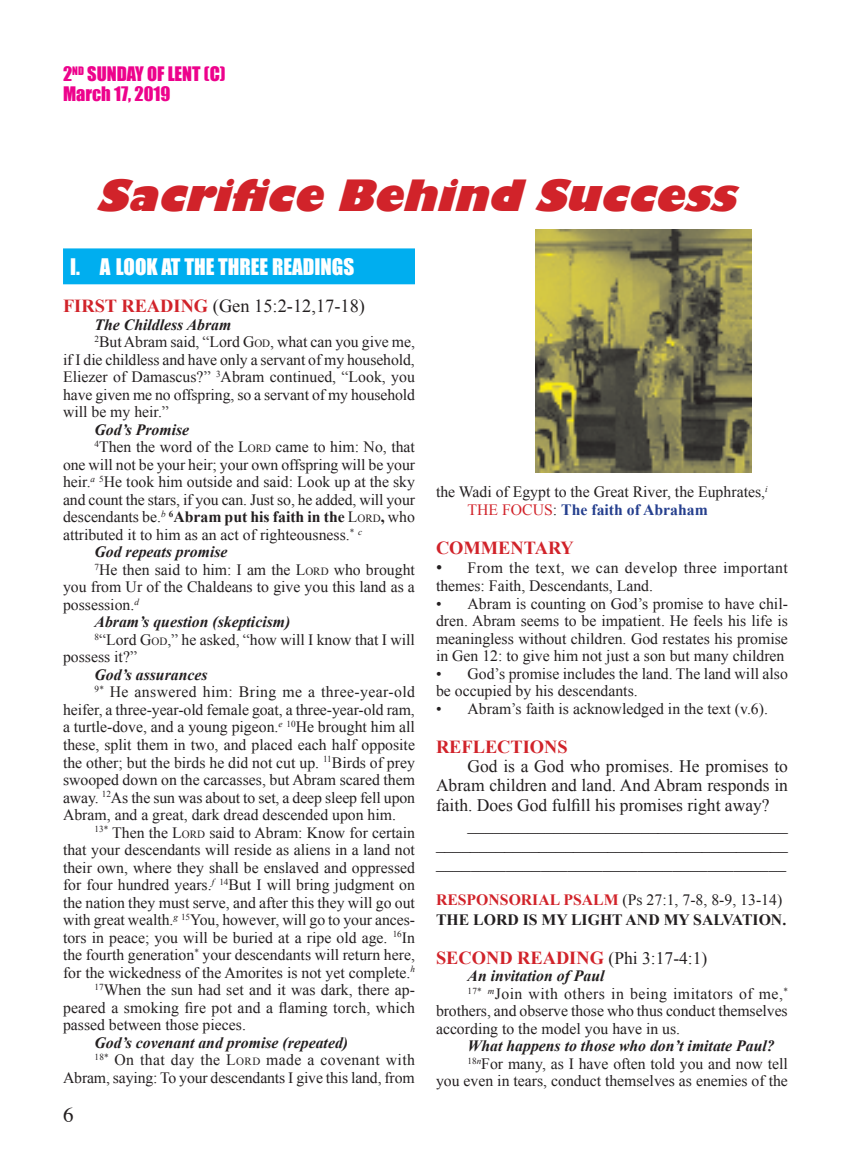
<style>
.page{position:relative;width:851px;height:1166px;background:#fff}
.page>*{position:absolute;margin:0;border:0;box-sizing:border-box;transform-origin:0 0}
.issue_title{font:italic 800 42px "Gill Sans";color:#d1232a}
.t1{font:21px "Impact";color:#fff}
.t2{font:21px "Times";color:#231f20}
.subhead{font:700 18.38px "Times New Roman";color:#d1232a}
.subhead-2{font:18.38px "Times New Roman";color:#231f20}
.liturgical_celebrati{font:18.38px "Impact";color:#ed028c}
.body_text{font:17.5px/19.2px "Times New Roman";color:#231f20;text-align:justify}
.body_text-2{font:15.75px/17.5px "Times New Roman";color:#231f20;text-align:justify}
.commentary{font:15.75px/17.5px "Times New Roman";color:#231f20;text-align:justify}
.body_text-3{font:italic 700 15.75px "Times New Roman";color:#231f20}
.commentary-2{font:15.75px/17.5px "Times New Roman";letter-spacing:.03em;color:#231f20}
.body_text-4{font:700 15.75px "Times New Roman";color:#231f20}
.body_text-5{font:700 15.75px "Times New Roman";color:#253f8e}
.s1{font-weight:700;color:#d1232a}
.s2{font-style:inherit}
.s3{font-size:11.03px}
.s4{font-weight:700}
.s5{font-weight:400;color:#d1232a}
.s6{font-weight:400;color:#231f20}
.s7{font-size:17.5px}
.s8{font-weight:400;font-size:17.5px;color:#231f20}
</style>
<div class="page">
<div style="left:63px;top:248px;width:352px;height:36px;background:#00aeef;border:2px solid #00aeef"></div>
<img style="left:535px;top:230px;width:216px;height:243px">
<p class="liturgical_celebrati" style="left:63px;top:59px;width:164px">2<sup>ND</sup> SUNDAY OF LENT (C)</p>
<p class="liturgical_celebrati" style="left:63px;top:80px;width:109px">March 17, 2019</p>
<p class="issue_title" style="left:96px;top:169px;width:656px">Sacrifice Behind Success</p>
<p class="t1" style="left:70px;top:250px;width:286px">I. A LOOK AT THE THREE READINGS</p>
<p class="subhead-2" style="left:63px;top:294px;width:303px"><span class="s1">FIRST READING</span> (Gen 15:2-12,17-18)</p>
<p class="body_text-3" style="left:94px;top:313px;width:138px">The Childless Abram</p>
<p class="body_text-2" style="left:63px;top:333px;width:353px;text-indent:32px"><sup>2</sup>But Abram said, “Lord <span class="s2">G</span><span class="s3">OD</span>, what can you give me, if I die childless and have only a servant of my household, Eliezer of Damascus?” <sup>3</sup>Abram continued, “Look, you have given me no offspring, so a servant of my household will be my heir.”</p>
<p class="body_text-3" style="left:94px;top:418px;width:96px">God’s Promise</p>
<p class="body_text-2" style="left:63px;top:438px;width:353px;text-indent:32px"><sup>4</sup>Then the word of the <span class="s2">L</span><span class="s3">ORD</span> came to him: No, that one will not be your heir; your own offspring will be your heir.<sup>a</sup> <sup>5</sup>He took him outside and said: Look up at the sky and count the stars, if you can. Just so, he added, will your descendants be.<sup>b</sup> <sup>6</sup><span class="s4">Abram put his faith in the</span> <span class="s2">L</span><span class="s3">ORD</span><span class="s4">,</span> who attributed it to him as an act of righteousness.<sup>*</sup> <sup>c</sup></p>
<p class="body_text-3" style="left:94px;top:541px;width:134px">God repeats promise</p>
<p class="body_text-2" style="left:63px;top:560px;width:353px;text-indent:32px"><sup>7</sup>He then said to him: I am the <span class="s2">L</span><span class="s3">ORD</span> who brought you from Ur of the Chaldeans to give you this land as a possession.<sup>d</sup></p>
<p class="body_text-3" style="left:94px;top:611px;width:197px">Abram’s question (skepticism)</p>
<p class="body_text-2" style="left:63px;top:630px;width:353px;text-indent:32px"><sup>8</sup>“Lord <span class="s2">G</span><span class="s3">OD</span>,” he asked, “how will I know that I will possess it?”</p>
<p class="body_text-3" style="left:94px;top:663px;width:115px">God’s assurances</p>
<p class="body_text-2" style="left:63px;top:683px;width:353px;text-indent:32px"><sup>9*</sup> He answered him: Bring me a three-year-old heifer, a three-year-old female goat, a three-year-old ram, a turtle-dove, and a young pigeon.<sup>e</sup> <sup>10</sup>He brought him all these, split them in two, and placed each half opposite the other; but the birds he did not cut up. <sup>11</sup>Birds of prey swooped down on the carcasses, but Abram scared them away. <sup>12</sup>As the sun was about to set, a deep sleep fell upon Abram, and a great, dark dread descended upon him.</p>
<p class="body_text-2" style="left:63px;top:823px;width:353px;text-indent:32px"><sup>13*</sup> Then the <span class="s2">L</span><span class="s3">ORD</span> said to Abram: Know for certain that your descendants will reside as aliens in a land not their own, where they shall be enslaved and oppressed for four hundred years.<sup>f</sup> <sup>14</sup>But I will bring judgment on the nation they must serve, and after this they will go out with great wealth.<sup>g</sup> <sup>15</sup>You, however, will go to your ances&shy;tors in peace; you will be buried at a ripe old age. <sup>16</sup>In the fourth generation<sup>*</sup> your descendants will return here, for the wickedness of the Amorites is not yet complete.<sup>h</sup></p>
<p class="body_text-2" style="left:63px;top:980px;width:353px;text-indent:32px"><sup>17</sup>When the sun had set and it was dark, there ap&shy;peared a smoking fire pot and a flaming torch, which passed between those pieces.</p>
<p class="body_text-3" style="left:94px;top:1031px;width:255px">God’s covenant and promise (repeated)</p>
<p class="body_text-2" style="left:63px;top:1050px;width:353px;text-align:right"><sup>18*</sup> On that day the <span class="s2">L</span><span class="s3">ORD</span> made a covenant with<br>Abram, saying: To your descendants I give this land, from</p>
<p class="t2" style="left:63px;top:1095px;width:12px">6</p>
<p class="body_text-2" style="left:436px;top:483px;width:333px">the Wadi of Egypt to the Great River, the Euphrates,<sup>i</sup></p>
<p class="body_text-5" style="left:467px;top:498px;width:242px"><span class="s5">THE FOCUS</span><span class="s6">:</span> The faith of Abraham</p>
<p class="subhead" style="left:436px;top:535px;width:139px">COMMENTARY</p>
<p class="commentary-2" style="left:436px;top:559px;width:353px"><span class="s7">•</span> From the text, we can develop three important themes: Faith, Descendants, Land.</p>
<p class="commentary" style="left:436px;top:594px;width:353px">• Abram is counting on God’s promise to have chil&shy;dren. Abram seems to be impatient. He feels his life is meaningless without children. God restates his promise in Gen 12: to give him not just a son but many children</p>
<p class="commentary" style="left:436px;top:664px;width:353px">• God’s promise includes the land. The land will also be occupied by his descendants.</p>
<p class="commentary" style="left:436px;top:699px;width:333px">• Abram’s faith is acknowledged in the text (v.6).</p>
<p class="subhead" style="left:436px;top:734px;width:133px">REFLECTIONS</p>
<p class="body_text" style="left:436px;top:756px;width:353px;text-indent:32px">God is a God who promises. He promises to Abram children and land. And Abram responds in faith. Does God fulfill his promises right away?</p>
<p class="body_text" style="left:436px;top:814px;width:353px;text-indent:32px">_____________________________________ _________________________________________ ________________________________________</p>
<p class="body_text-2" style="left:436px;top:891px;width:348px"><span class="s1">RESPONSORIAL PSALM</span> (Ps 27:1, 7-8, 8-9, 13-14)</p>
<p class="body_text-4" style="left:436px;top:908px;width:352px">THE LORD IS MY LIGHT AND MY SALVATION.</p>
<p class="subhead" style="left:436px;top:945px;width:273px">SECOND READING <span class="s8">(Phi 3:17-4:1)</span></p>
<p class="body_text-3" style="left:467px;top:965px;width:138px">An invitation of Paul</p>
<p class="body_text-2" style="left:436px;top:984px;width:353px;text-indent:32px"><sup>17*</sup> <sup>m</sup>Join with others in being imitators of me,<sup>* </sup>brothers, and observe those who thus conduct themselves according to the model you have in us.</p>
<p class="body_text-3" style="left:467px;top:1035px;width:309px">What happens to those who don’t imitate Paul?</p>
<p class="body_text-2" style="left:436px;top:1054px;width:353px;text-align:right"><sup>18</sup><sup>n</sup>For many, as I have often told you and now tell<br>you even in tears, conduct themselves as enemies of the</p>
</div>
